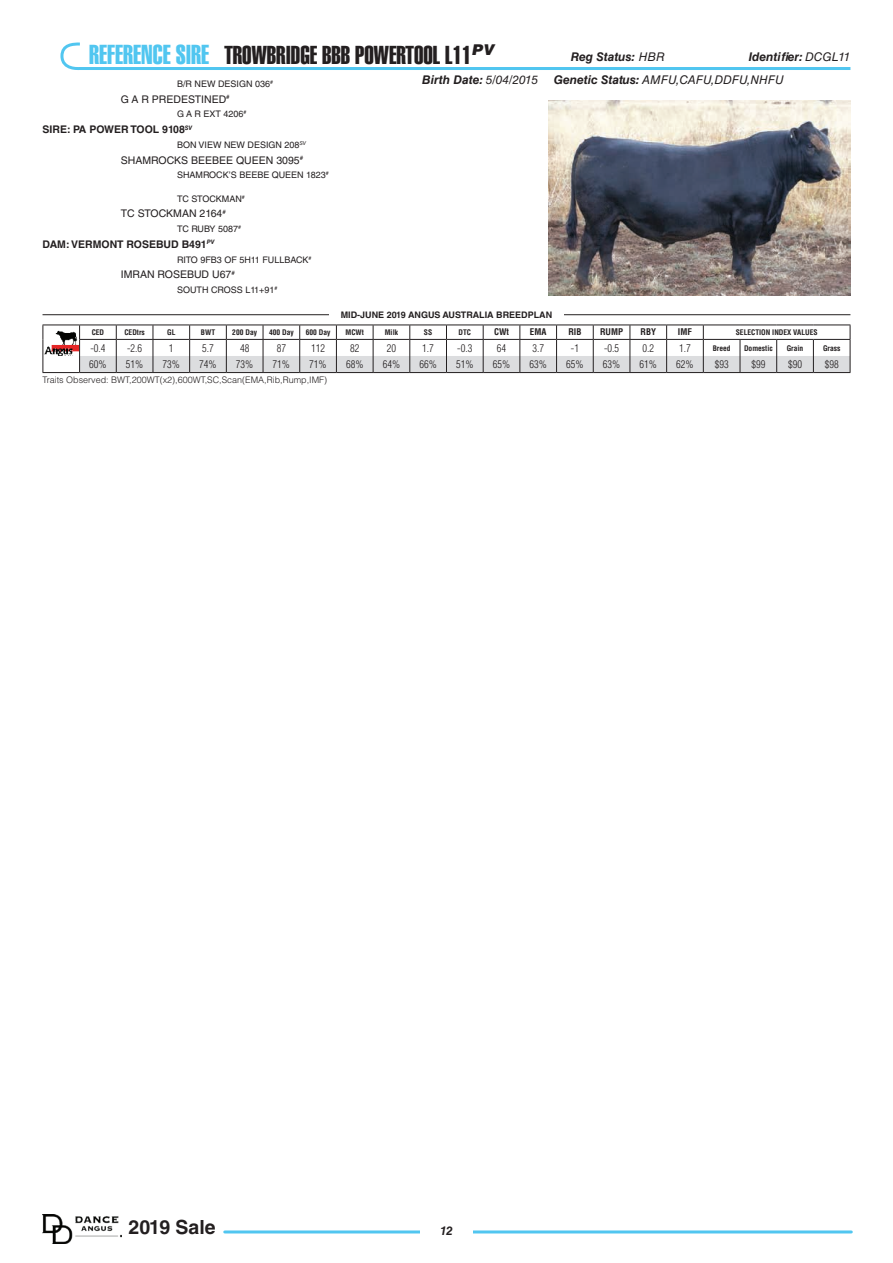
<style>
.page{position:relative;width:893px;height:1263px;background:#fff}
.page>*{position:absolute;margin:0;border:0;box-sizing:border-box;transform-origin:0 0}
.t1{font:27px "Helvetica LT Std Extra Comp";color:#51c6f0}
.t2{font:25.5px "Helvetica LT Std Extra Comp";color:#231f20}
.t3{font:700 19.5px "Helvetica LT Std";color:#231f20}
.t4{font:italic 700 12px "Helvetica LT Std";color:#231f20}
.t5{font:italic 12px "Helvetica LT Std";color:#231f20}
.t6{font:300 condensed 10.5px "Helvetica LT Std";color:#231f20}
.t7{font:10.5px "Helvetica LT Std";color:#231f20}
.t8{font:700 10.5px "Helvetica LT Std";color:#231f20}
.t9{font:9px "Helvetica LT Std";color:#231f20}
.t10{font:300 9px "Helvetica LT Std";color:#231f20}
.t11{font:700 9px "Helvetica LT Std";color:#231f20}
.t12{font:700 condensed 9px "Helvetica LT Std";color:#231f20}
.t13{font:700 condensed 7.5px "Helvetica LT Std";color:#231f20}
.s1{font-weight:400}
.s2{font-weight:700}
</style>
<div class="page">
<hr style="left:225px;top:1230px;width:626px;height:3px;background:#51c6f0">
<div style="left:420px;top:1219px;width:53px;height:23px;background:#fff"></div>
<img style="left:43px;top:1214px;width:79px;height:29px">
<hr style="left:43px;top:372px;width:37px;height:1px;background:#231f20">
<hr style="left:43px;top:325px;width:37px;height:1px;background:#231f20">
<svg style="left:43px;top:325px;width:1px;height:47px"></svg>
<svg style="left:79px;top:325px;width:772px;height:48px"></svg>
<hr style="left:483px;top:372px;width:37px;height:1px;background:#231f20">
<hr style="left:520px;top:372px;width:37px;height:1px;background:#231f20">
<hr style="left:557px;top:372px;width:36px;height:1px;background:#231f20">
<hr style="left:593px;top:372px;width:37px;height:1px;background:#231f20">
<hr style="left:630px;top:372px;width:37px;height:1px;background:#231f20">
<hr style="left:667px;top:372px;width:36px;height:1px;background:#231f20">
<img style="left:44px;top:331px;width:34px;height:24px">
<svg style="left:60px;top:42px;width:791px;height:28px"></svg>
<hr style="left:43px;top:314px;width:807px;height:1px;background:#231f20">
<img style="left:549px;top:100px;width:301px;height:196px">
<div style="left:329px;top:307px;width:235px;height:15px;background:#fff"></div>
<h1 class="t1" style="left:89px;top:38px;width:121px">REFERENCE SIRE</h1>
<h2 class="t2" style="left:224px;top:39px;width:271px">TROWBRIDGE BBB POWERTOOL L11<sup>PV</sup></h2>
<h3 class="t4" style="left:749px;top:50px;width:103px">Identifier: <span class="s1">DCGL11</span></h3>
<h3 class="t4" style="left:571px;top:50px;width:96px">Reg Status: <span class="s1">HBR</span></h3>
<p class="t9" style="left:177px;top:79px;width:97px">B/R NEW DESIGN 036<sup>#</sup></p>
<h3 class="t5" style="left:554px;top:73px;width:232px"><span class="s2">Genetic Status:</span> AMFU,CAFU,DDFU,NHFU</h3>
<p class="t9" style="left:177px;top:109px;width:71px">G A R EXT 4206<sup>#</sup></p>
<h3 class="t4" style="left:422px;top:73px;width:117px">Birth Date: <span class="s1">5/04/2015</span></h3>
<p class="t7" style="left:121px;top:93px;width:110px">G A R PREDESTINED<sup>#</sup></p>
<p class="t8" style="left:43px;top:123px;width:151px">SIRE: PA POWER TOOL 9108<sup>SV</sup></p>
<p class="t9" style="left:177px;top:140px;width:131px">BON VIEW NEW DESIGN 208<sup>SV</sup></p>
<p class="t7" style="left:121px;top:154px;width:184px">SHAMROCKS BEEBEE QUEEN 3095<sup>#</sup></p>
<p class="t9" style="left:177px;top:170px;width:153px">SHAMROCK’S BEEBE QUEEN 1823<sup>#</sup></p>
<p class="t9" style="left:177px;top:193px;width:69px">TC STOCKMAN<sup>#</sup></p>
<p class="t7" style="left:121px;top:207px;width:107px">TC STOCKMAN 2164<sup>#</sup></p>
<p class="t9" style="left:177px;top:223px;width:66px">TC RUBY 5087<sup>#</sup></p>
<p class="t8" style="left:43px;top:238px;width:174px">DAM: VERMONT ROSEBUD B491<sup>PV</sup></p>
<p class="t9" style="left:177px;top:254px;width:136px">RITO 9FB3 OF 5H11 FULLBACK<sup>#</sup></p>
<p class="t7" style="left:121px;top:269px;width:115px">IMRAN ROSEBUD U67<sup>#</sup></p>
<p class="t9" style="left:177px;top:284px;width:102px">SOUTH CROSS L11+91<sup>#</sup></p>
<p class="t11" style="left:341px;top:309px;width:213px">MID-JUNE 2019 ANGUS AUSTRALIA BREEDPLAN</p>
<p class="t13" style="left:92px;top:327px;width:14px">CED</p>
<p class="t13" style="left:124px;top:327px;width:22px">CEDtrs</p>
<p class="t13" style="left:167px;top:327px;width:10px">GL</p>
<p class="t13" style="left:201px;top:327px;width:16px">BWT</p>
<p class="t13" style="left:232px;top:327px;width:26px">200 Day</p>
<p class="t13" style="left:269px;top:327px;width:26px">400 Day</p>
<p class="t13" style="left:306px;top:327px;width:26px">600 Day</p>
<p class="t13" style="left:346px;top:327px;width:20px">MCWt</p>
<p class="t13" style="left:385px;top:327px;width:15px">Milk</p>
<p class="t13" style="left:424px;top:327px;width:10px">SS</p>
<p class="t13" style="left:459px;top:327px;width:14px">DTC</p>
<p class="t12" style="left:494px;top:326px;width:17px">CWt</p>
<p class="t12" style="left:530px;top:326px;width:18px">EMA</p>
<p class="t12" style="left:568px;top:326px;width:15px">RIB</p>
<p class="t12" style="left:600px;top:326px;width:25px">RUMP</p>
<p class="t12" style="left:640px;top:326px;width:17px">RBY</p>
<p class="t12" style="left:678px;top:326px;width:16px">IMF</p>
<p class="t13" style="left:736px;top:327px;width:83px">SELECTION INDEX VALUES</p>
<p class="t6" style="left:90px;top:341px;width:17px">-0.4</p>
<p class="t6" style="left:127px;top:341px;width:17px">-2.6</p>
<p class="t6" style="left:169px;top:341px;width:6px">1</p>
<p class="t6" style="left:202px;top:341px;width:13px">5.7</p>
<p class="t6" style="left:240px;top:341px;width:11px">48</p>
<p class="t6" style="left:277px;top:341px;width:11px">87</p>
<p class="t6" style="left:311px;top:341px;width:15px">112</p>
<p class="t6" style="left:350px;top:341px;width:11px">82</p>
<p class="t6" style="left:387px;top:341px;width:11px">20</p>
<p class="t6" style="left:422px;top:341px;width:13px">1.7</p>
<p class="t6" style="left:457px;top:341px;width:17px">-0.3</p>
<p class="t6" style="left:497px;top:341px;width:11px">64</p>
<p class="t6" style="left:532px;top:341px;width:13px">3.7</p>
<p class="t6" style="left:571px;top:341px;width:10px">-1</p>
<p class="t6" style="left:604px;top:341px;width:17px">-0.5</p>
<p class="t6" style="left:642px;top:341px;width:13px">0.2</p>
<p class="t6" style="left:679px;top:341px;width:13px">1.7</p>
<p class="t13" style="left:713px;top:343px;width:19px">Breed</p>
<p class="t13" style="left:744px;top:343px;width:30px">Domestic</p>
<p class="t13" style="left:787px;top:343px;width:18px">Grain</p>
<p class="t13" style="left:823px;top:343px;width:19px">Grass</p>
<p class="t6" style="left:89px;top:357px;width:19px">60%</p>
<p class="t6" style="left:126px;top:357px;width:19px">51%</p>
<p class="t6" style="left:163px;top:357px;width:19px">73%</p>
<p class="t6" style="left:199px;top:357px;width:19px">74%</p>
<p class="t6" style="left:236px;top:357px;width:19px">73%</p>
<p class="t6" style="left:273px;top:357px;width:19px">71%</p>
<p class="t6" style="left:309px;top:357px;width:19px">71%</p>
<p class="t6" style="left:346px;top:357px;width:19px">68%</p>
<p class="t6" style="left:383px;top:357px;width:19px">64%</p>
<p class="t6" style="left:419px;top:357px;width:19px">66%</p>
<p class="t6" style="left:456px;top:357px;width:19px">51%</p>
<p class="t6" style="left:493px;top:357px;width:19px">65%</p>
<p class="t6" style="left:529px;top:357px;width:19px">63%</p>
<p class="t6" style="left:566px;top:357px;width:19px">65%</p>
<p class="t6" style="left:603px;top:357px;width:19px">63%</p>
<p class="t6" style="left:639px;top:357px;width:19px">61%</p>
<p class="t6" style="left:676px;top:357px;width:19px">62%</p>
<p class="t6" style="left:715px;top:357px;width:15px">$93</p>
<p class="t6" style="left:751px;top:357px;width:15px">$99</p>
<p class="t6" style="left:788px;top:357px;width:15px">$90</p>
<p class="t6" style="left:825px;top:357px;width:15px">$98</p>
<p class="t10" style="left:43px;top:374px;width:286px">Traits Observed: BWT,200WT(x2),600WT,SC,Scan(EMA,Rib,Rump,IMF)</p>
<h3 class="t3" style="left:129px;top:1215px;width:89px">2019 Sale</h3>
<h3 class="t4" style="left:440px;top:1223px;width:14px">12</h3>
</div>
